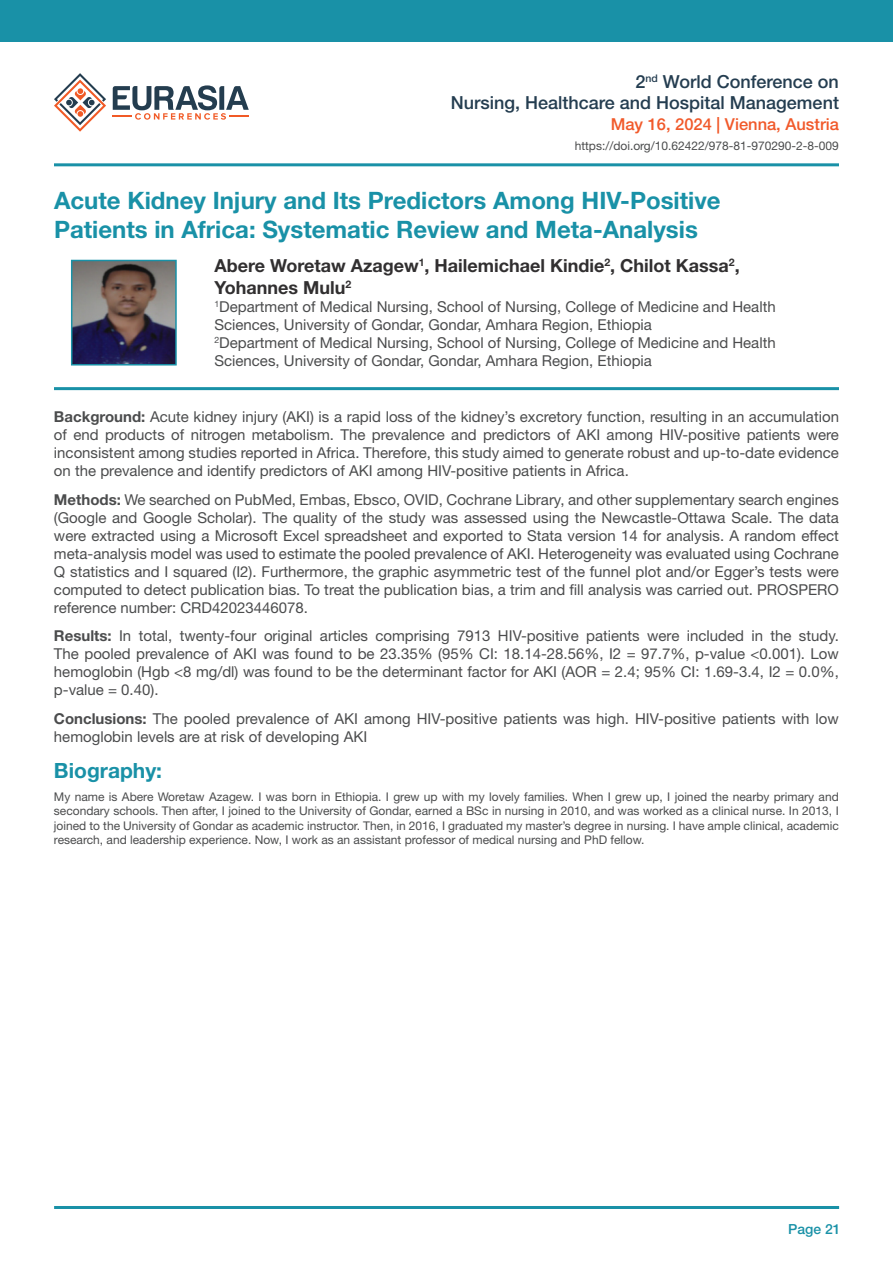
<style>
.page{position:relative;width:893px;height:1263px;background:#fff}
.page>*{position:absolute;margin:0;border:0;box-sizing:border-box;transform-origin:0 0}
.t1{font:700 24px/28.8px "Helvetica Neue LT Std";color:#1991a7}
.t2{font:700 21px "Helvetica Neue LT Std";color:#1991a7}
.t3{font:700 18px/21.6px "Helvetica Neue LT Std";color:#312f30}
.t4{font:500 18px/21.6px "Helvetica Neue LT Std";color:#243d50;text-align:right}
.t5{font:500 16.5px "Helvetica Neue LT Std";color:#f1592a}
.t6{font:15px/18px "Helvetica Neue LT Std";color:#4b4c4d;text-align:justify}
.t7{font:500 13.95px "Helvetica Neue LT Std";color:#1991a7}
.t8{font:12px/14.4px "Helvetica Neue LT Std";color:#4b4c4d;text-align:justify}
.s1{font-weight:700}
</style>
<div class="page">
<div style="left:0;top:0;width:893px;height:41px;background:#1991a7"></div>
<hr style="left:54px;top:1206px;width:785px;height:3px;background:#1991a7">
<hr style="left:54px;top:163px;width:785px;height:3px;background:#1991a7">
<svg style="left:113px;top:85px;width:136px;height:35px"></svg>
<svg style="left:54px;top:73px;width:52px;height:59px"></svg>
<img style="left:74px;top:263px;width:100px;height:99px">
<div style="left:71px;top:260px;width:106px;height:105px;border:2px solid #1991a7"></div>
<hr style="left:54px;top:387px;width:785px;height:3px;background:#1991a7">
<p class="t4" style="left:451px;top:70px;width:390px">2<sup>nd</sup> World Conference on<br>Nursing, Healthcare and Hospital Management</p>
<p class="t5" style="left:611px;top:114px;width:230px">May 16, 2024 | Vienna, Austria</p>
<p class="t8" style="left:575px;top:139px;width:266px">https://doi.org/10.62422/978-81-970290-2-8-009</p>
<p class="t1" style="left:54px;top:186px;width:668px">Acute Kidney Injury and Its Predictors Among HIV-Positive<br>Patients in Africa: Systematic Review and Meta-Analysis</p>
<p class="t3" style="left:214px;top:255px;width:527px">Abere Woretaw Azagew<sup>1</sup>, Hailemichael Kindie<sup>2</sup>, Chilot Kassa<sup>2</sup>,<br>Yohannes Mulu<sup>2</sup></p>
<p class="t6" style="left:214px;top:297px;width:563px"><sup>1</sup>Department of Medical Nursing, School of Nursing, College of Medicine and Health<br>Sciences, University of Gondar, Gondar, Amhara Region, Ethiopia</p>
<p class="t6" style="left:214px;top:333px;width:563px"><sup>2</sup>Department of Medical Nursing, School of Nursing, College of Medicine and Health<br>Sciences, University of Gondar, Gondar, Amhara Region, Ethiopia</p>
<p class="t6" style="left:54px;top:408px;width:786px"><span class="s1">Background:</span> Acute kidney injury (AKI) is a rapid loss of the kidney’s excretory function, resulting in an accumulation of end products of nitrogen metabolism. The prevalence and predictors of AKI among HIV-positive patients were inconsistent among studies reported in Africa. Therefore, this study aimed to generate robust and up-to-date evidence on the prevalence and identify predictors of AKI among HIV-positive patients in Africa.</p>
<p class="t6" style="left:54px;top:490px;width:786px"><span class="s1">Methods:</span> We searched on PubMed, Embas, Ebsco, OVID, Cochrane Library, and other supplementary search engines (Google and Google Scholar). The quality of the study was assessed using the Newcastle-Ottawa Scale. The data were extracted using a Microsoft Excel spreadsheet and exported to Stata version 14 for analysis. A random effect meta-analysis model was used to estimate the pooled prevalence of AKI. Heterogeneity was evaluated using Cochrane Q statistics and I squared (I2). Furthermore, the graphic asymmetric test of the funnel plot and/or Egger’s tests were computed to detect publication bias. To treat the publication bias, a trim and fill analysis was carried out. PROSPERO reference number: CRD42023446078.</p>
<p class="t6" style="left:54px;top:627px;width:786px"><span class="s1">Results:</span> In total, twenty-four original articles comprising 7913 HIV-positive patients were included in the study.<br>The pooled prevalence of AKI was found to be 23.35% (95% CI: 18.14-28.56%, I2 = 97.7%, p-value &lt;0.001). Low hemoglobin (Hgb &lt;8 mg/dl) was found to be the determinant factor for AKI (AOR = 2.4; 95% CI: 1.69-3.4, I2 = 0.0%, p-value = 0.40).</p>
<p class="t6" style="left:54px;top:709px;width:786px"><span class="s1">Conclusions:</span> The pooled prevalence of AKI among HIV-positive patients was high. HIV-positive patients with low hemoglobin levels are at risk of developing AKI</p>
<p class="t2" style="left:54px;top:757px;width:110px">Biography:</p>
<p class="t8" style="left:54px;top:789px;width:786px">My name is Abere Woretaw Azagew. I was born in Ethiopia. I grew up with my lovely families. When I grew up, I joined the nearby primary and secondary schools. Then after, I joined to the University of Gondar, earned a BSc in nursing in 2010, and was worked as a clinical nurse. In 2013, I joined to the University of Gondar as academic instructor. Then, in 2016, I graduated my master’s degree in nursing. I have ample clinical, academic research, and leadership experience. Now, I work as an assistant professor of medical nursing and PhD fellow.</p>
<p class="t7" style="left:788px;top:1221px;width:54px">Page 21</p>
</div>
